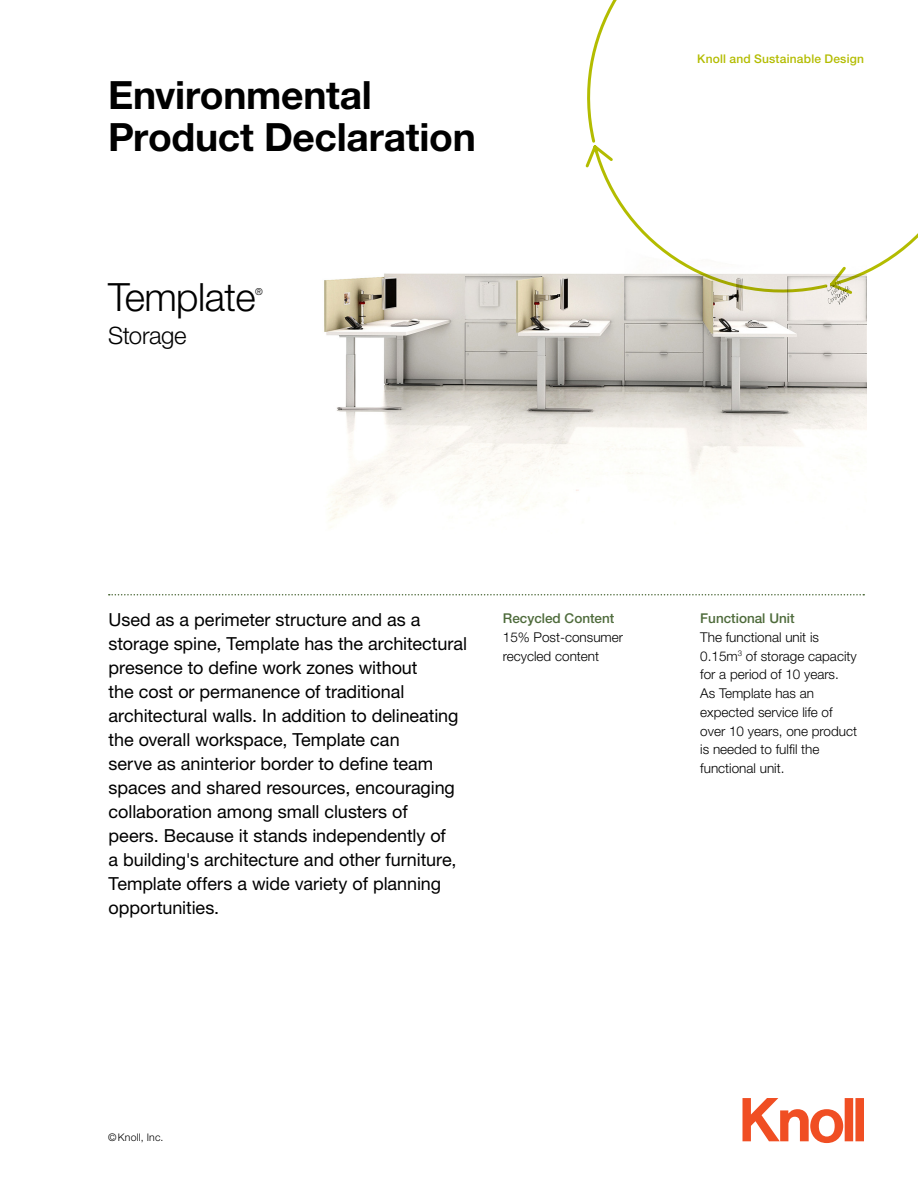
<style>
.page{position:relative;width:918px;height:1188px;background:#fff}
.page>*{position:absolute;margin:0;border:0;box-sizing:border-box;transform-origin:0 0}
.t1{font:700 39px/42px "Helvetica Neue LT Std";letter-spacing:-.01em;color:#000}
.t2{font:300 39px "Helvetica Neue LT Std";letter-spacing:-.015em;color:#000}
.t3{font:300 24px "Helvetica Neue LT Std";letter-spacing:-.015em;color:#000}
.t4{font:18px/24px "Helvetica Neue LT Std";letter-spacing:-.005em;color:#000}
.t5{font:300 13.5px/18.8px "Helvetica Neue LT Std";color:#000}
.t6{font:500 13.5px "Helvetica Neue LT Std";color:#4e6b3b}
.t7{font:500 12px "Helvetica Neue LT Std";letter-spacing:.02em;color:#b3bc00}
.t8{font:300 10.5px "Helvetica Neue LT Std";letter-spacing:.02em;color:#000}
.t9{font:300 9.6px "Helvetica Neue LT Std";color:#000}
</style>
<div class="page">
<svg style="left:586px;top:0;width:332px;height:310px"></svg>
<svg style="left:743px;top:1098px;width:100px;height:45px"></svg>
<div style="left:845px;top:1098px;width:8px;height:43px;background:#f04e23"></div>
<div style="left:855px;top:1098px;width:9px;height:43px;background:#f04e23"></div>
<svg style="left:109px;top:594px;width:755px;height:2px"></svg>
<img style="left:324px;top:165px;width:542px;height:363px">
<h1 class="t1" style="left:108px;top:73px;width:369px">Environmental<br>Product Declaration</h1>
<h1 class="t2" style="left:108px;top:274px;width:149px">Template</h1>
<p class="t9" style="left:255px;top:286px;width:9px">®</p>
<h2 class="t3" style="left:108px;top:321px;width:80px">Storage</h2>
<p class="t7" style="left:697px;top:51px;width:168px">Knoll and Sustainable Design</p>
<p class="t4" style="left:109px;top:608px;width:360px">Used as a perimeter structure and as a storage spine, Template has the architectural presence to define work zones without<br>the cost or permanence of traditional architectural walls. In addition to delineating the overall workspace, Template can<br>serve as aninterior border to define team spaces and shared resources, encouraging collaboration among small clusters of<br>peers. Because it stands independently of<br>a building's architecture and other furniture, Template offers a wide variety of planning opportunities.</p>
<p class="t6" style="left:503px;top:610px;width:113px">Recycled Content</p>
<p class="t5" style="left:503px;top:627px;width:122px">15% Post-consumer recycled content</p>
<p class="t6" style="left:700px;top:610px;width:96px">Functional Unit</p>
<p class="t5" style="left:700px;top:627px;width:158px">The functional unit is<br>0.15m<sup>3</sup> of storage capacity for a period of 10 years.<br>As Template has an expected service life of over 10 years, one product is needed to fulfil the functional unit.</p>
<p class="t8" style="left:108px;top:1131px;width:57px">©Knoll, Inc.</p>
</div>
